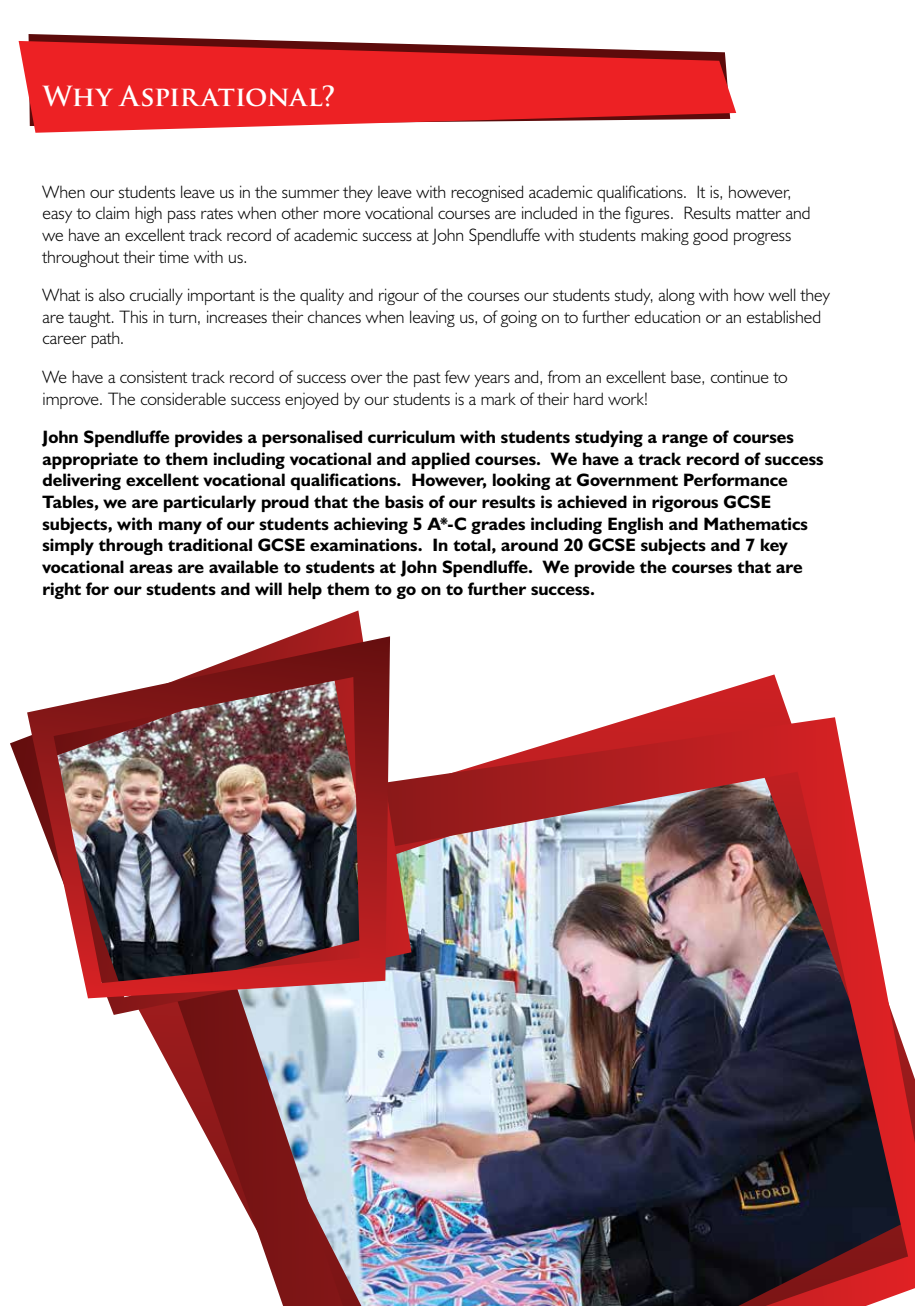
<style>
.page{position:relative;width:915px;height:1306px;background:#fff}
.page>*{position:absolute;margin:0;border:0;box-sizing:border-box;transform-origin:0 0}
.t1{font:700 27px "Trajan Pro";letter-spacing:-.01em;color:#fff}
.t2{font:300 18px/21.6px "Humanist 521 BT";letter-spacing:-.005em;color:#000}
.t3{font:700 18px/21.6px "Humanist 521 BT";color:#000}
</style>
<div class="page">
<svg style="left:29px;top:34px;width:264px;height:7px"></svg>
<svg style="left:19px;top:41px;width:717px;height:92px;background:#e34042"></svg>
<svg style="left:113px;top:674px;width:676px;height:341px"></svg>
<img style="left:115px;top:717px;width:799px;height:588px">
<svg style="left:10px;top:610px;width:401px;height:404px"></svg>
<img style="left:27px;top:636px;width:363px;height:362px">
<h1 class="t1" style="left:43px;top:80px;width:294px">Why Aspirational?</h1>
<p class="t2" style="left:43px;top:180px;width:769px">When our students leave us in the summer they leave with recognised academic qualifications. It is, however, easy to claim high pass rates when other more vocational courses are included in the figures. Results matter and we have an excellent track record of academic success at John Spendluffe with students making good progress throughout their time with us.</p>
<p class="t2" style="left:43px;top:284px;width:788px">What is also crucially important is the quality and rigour of the courses our students study, along with how well they are taught. This in turn, increases their chances when leaving us, of going on to further education or an established career path.</p>
<p class="t2" style="left:43px;top:366px;width:746px">We have a consistent track record of success over the past few years and, from an excellent base, continue to improve. The considerable success enjoyed by our students is a mark of their hard work!</p>
<p class="t3" style="left:43px;top:426px;width:782px">John Spendluffe provides a personalised curriculum with students studying a range of courses appropriate to them including vocational and applied courses. We have a track record of success delivering excellent vocational qualifications. However, looking at Government Performance Tables, we are particularly proud that the basis of our results is achieved in rigorous GCSE subjects, with many of our students achieving 5 A*-C grades including English and Mathematics simply through traditional GCSE examinations. In total, around 20 GCSE subjects and 7 key vocational areas are available to students at John Spendluffe. We provide the courses that are right for our students and will help them to go on to further success.</p>
</div>
